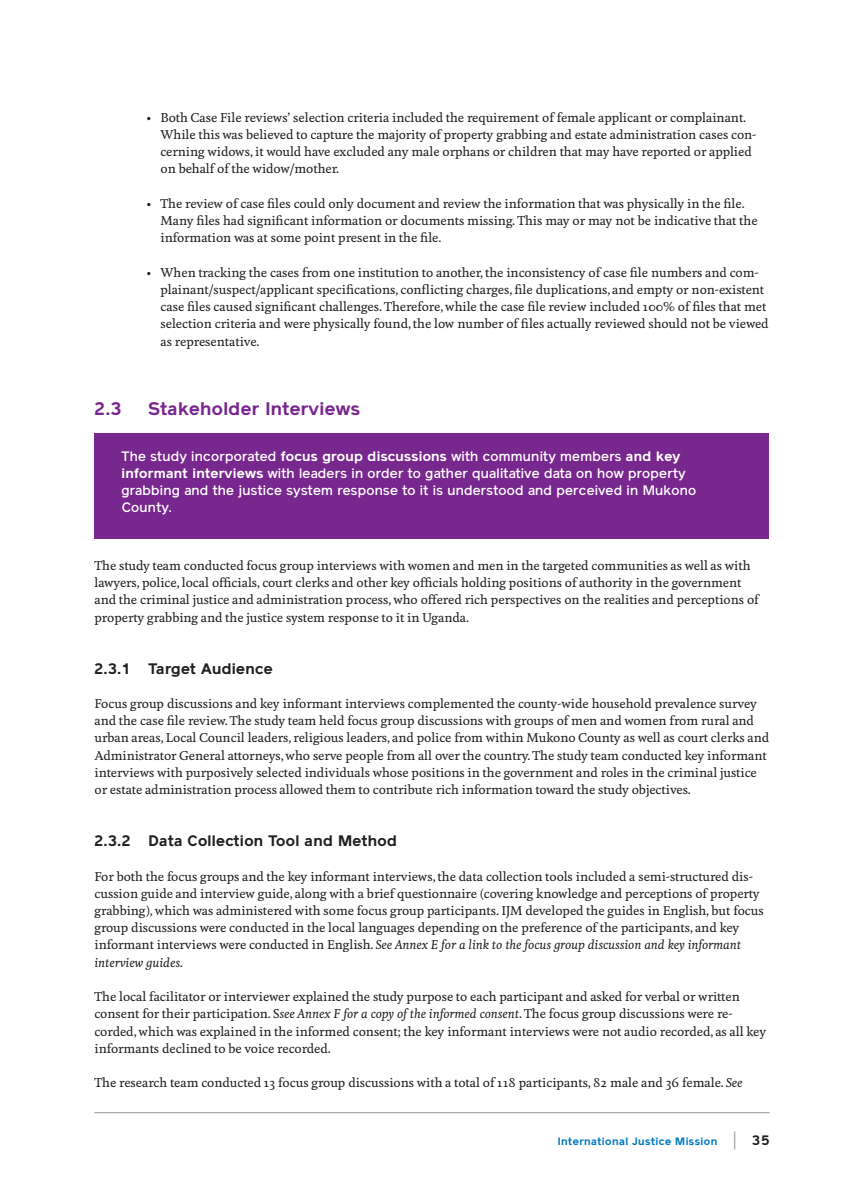
<style>
.page{position:relative;width:864px;height:1188px;background:#fff}
.page>*{position:absolute;margin:0;border:0;box-sizing:border-box;transform-origin:0 0}
.t1{font:700 18px "Reader";letter-spacing:.02em;color:#77278d}
.t2{font:700 15px "Reader";letter-spacing:.02em;color:#231f20}
.t3{font:500 13.5px/17.2px "Reader";letter-spacing:.02em;color:#fff}
.t4{font:500 12px/17.2px "Feijoa";letter-spacing:-.005em;color:#231f20}
.t5{font:700 10.5px "Reader";letter-spacing:.04em;color:#0079c2}
.s1{font-family:"Reader";font-weight:700}
.s2{font-weight:700}
.s3{font-style:italic}
.s4{font-family:"Minion Pro";font-weight:400;font-size:18px;color:#a0a1a5}
.s5{font-size:13.5px;color:#231f20}
</style>
<div class="page">
<hr style="left:94px;top:1112px;width:676px;height:1px;background:#231f20">
<div style="left:94px;top:434px;width:676px;height:105px;background:#77278d"></div>
<p class="t4" style="left:160px;top:109px;width:597px;text-indent:-14px"><span class="s1">•</span> Both Case File reviews’ selection criteria included the requirement of female applicant or complainant.<br>While this was believed to capture the majority of property grabbing and estate administration cases con&shy;cerning widows, it would have excluded any male orphans or children that may have reported or applied on behalf of the widow/mother.</p>
<p class="t4" style="left:160px;top:195px;width:599px;text-indent:-14px"><span class="s1">•</span> The review of case files could only document and review the information that was physically in the file.<br>Many files had significant information or documents missing. This may or may not be indicative that the information was at some point present in the file.</p>
<p class="t4" style="left:160px;top:264px;width:610px;text-indent:-14px"><span class="s1">•</span> When tracking the cases from one institution to another, the inconsistency of case file numbers and com&shy;plainant/suspect/applicant specifications, conflicting charges, file duplications, and empty or non-existent case files caused significant challenges. Therefore, while the case file review included 100% of files that met selection criteria and were physically found, the low number of files actually reviewed should not be viewed as representative.</p>
<h1 class="t1" style="left:94px;top:398px;width:29px">2.3</h1>
<h1 class="t1" style="left:148px;top:398px;width:213px">Stakeholder Interviews</h1>
<p class="t3" style="left:122px;top:447px;width:576px">The study incorporated <span class="s2">focus group discussions</span> with community members <span class="s2">and key informant interviews</span> with leaders in order to gather qualitative data on how property grabbing and the justice system response to it is understood and perceived in Mukono County.</p>
<p class="t4" style="left:94px;top:557px;width:666px">The study team conducted focus group interviews with women and men in the targeted communities as well as with lawyers, police, local officials, court clerks and other key officials holding positions of authority in the government and the criminal justice and administration process, who offered rich perspectives on the realities and perceptions of property grabbing and the justice system response to it in Uganda.</p>
<p class="t2" style="left:94px;top:659px;width:180px">2.3.1 Target Audience</p>
<p class="t4" style="left:94px;top:695px;width:676px">Focus group discussions and key informant interviews complemented the county-wide household prevalence survey and the case file review. The study team held focus group discussions with groups of men and women from rural and urban areas, Local Council leaders, religious leaders, and police from within Mukono County as well as court clerks and Administrator General attorneys, who serve people from all over the country. The study team conducted key informant interviews with purposively selected individuals whose positions in the government and roles in the criminal justice or estate administration process allowed them to contribute rich information toward the study objectives.</p>
<p class="t2" style="left:94px;top:832px;width:304px">2.3.2 Data Collection Tool and Method</p>
<p class="t4" style="left:94px;top:868px;width:671px">For both the focus groups and the key informant interviews, the data collection tools included a semi-structured dis&shy;cussion guide and interview guide, along with a brief questionnaire (covering knowledge and perceptions of property grabbing), which was administered with some focus group participants. IJM developed the guides in English, but focus group discussions were conducted in the local languages depending on the preference of the participants, and key informant interviews were conducted in English. <span class="s3">See Annex E for a link to the focus group discussion and key informant interview guides.</span></p>
<p class="t4" style="left:94px;top:989px;width:673px">The local facilitator or interviewer explained the study purpose to each participant and asked for verbal or written consent for their participation. S<span class="s3">see Annex F for a copy of the informed consent</span>. The focus group discussions were re&shy;corded, which was explained in the informed consent; the key informant interviews were not audio recorded, as all key informants declined to be voice recorded.</p>
<p class="t4" style="left:94px;top:1075px;width:650px">The research team conducted 13 focus group discussions with a total of 118 participants, 82 male and 36 female. <span class="s3">See</span></p>
<p class="t5" style="left:558px;top:1135px;width:213px">International Justice Mission <span class="s4">|</span> <span class="s5">35</span></p>
</div>
